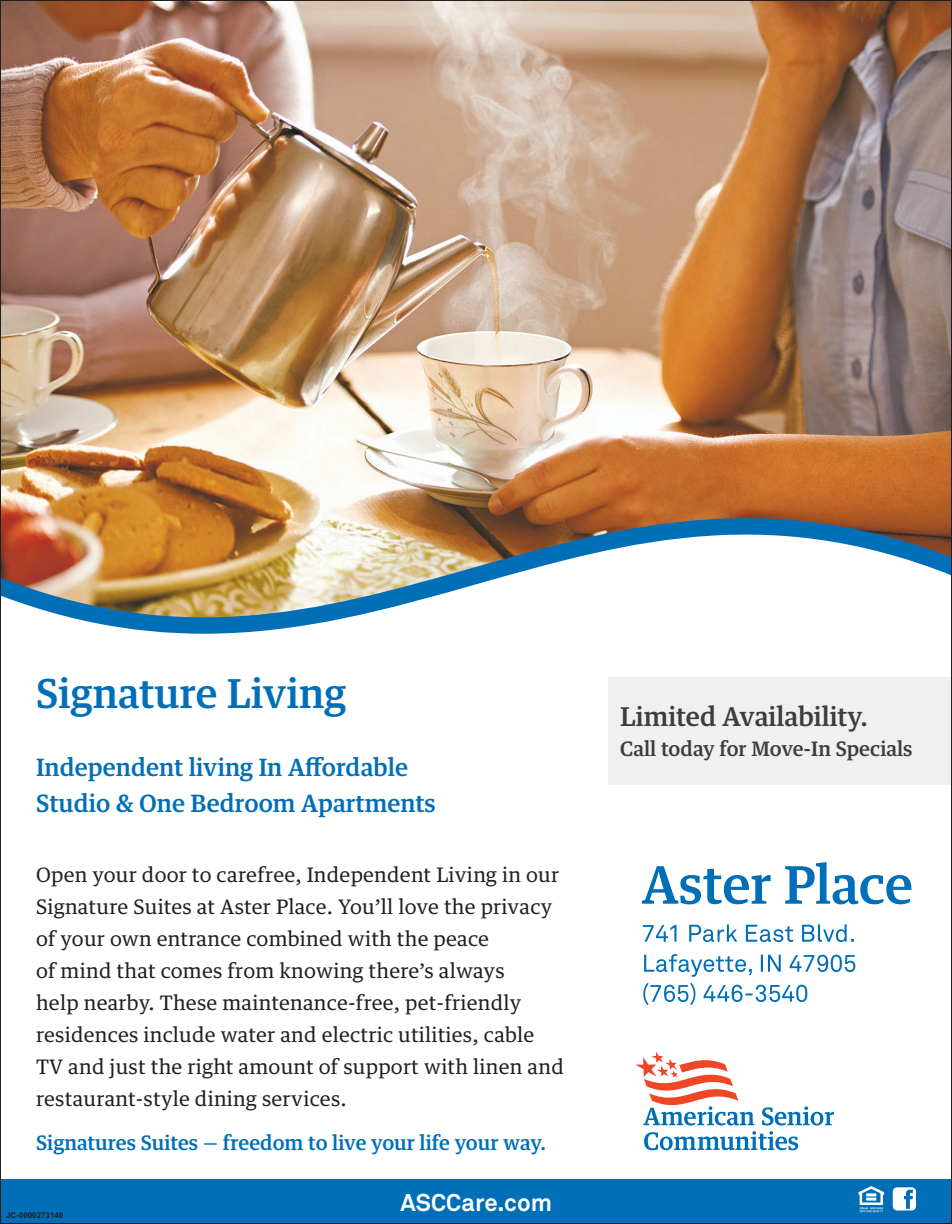
<style>
.page{position:relative;width:952px;height:1224px;background:#fff}
.page>*{position:absolute;margin:0;border:0;box-sizing:border-box;transform-origin:0 0}
.t1{font:500 40px "Guardian Text Egyp";color:#006fb8}
.t2{font:500 26px "Guardian Text Egyp";color:#3d3d3d}
.t3{font:500 24px/36px "Guardian Text Egyp";color:#006fb8}
.t4{font:700 24px "Akkurat Pro";letter-spacing:.005em;color:#fff}
.t5{font:20px/32px "Guardian Text Egyp";letter-spacing:.01em;color:#231f20}
.t6{font:500 20px "Guardian Text Egyp";color:#006fb8}
.t7{font:500 20px "Guardian Text Egyp";color:#3d3d3d}
.t8{font:700 8px "Arial MT Std";color:#231f20}
</style>
<div class="page">
<img style="left:2px;top:2px;width:948px;height:516px">
<svg style="left:2px;top:518px;width:948px;height:116px"></svg>
<div style="left:0;top:1179px;width:952px;height:45px;background:#006fb8"></div>
<svg style="left:858px;top:1186px;width:26px;height:26px"></svg>
<svg style="left:893px;top:1187px;width:23px;height:24px"></svg>
<svg style="left:635px;top:1052px;width:199px;height:98px"></svg>
<div style="left:608px;top:677px;width:344px;height:108px;background:#f1f0f0"></div>
<svg style="left:642px;top:866px;width:128px;height:38px"></svg>
<svg style="left:785px;top:862px;width:126px;height:42px"></svg>
<svg style="left:643px;top:925px;width:33px;height:17px"></svg>
<svg style="left:689px;top:924px;width:48px;height:18px"></svg>
<svg style="left:746px;top:925px;width:47px;height:17px"></svg>
<svg style="left:802px;top:924px;width:52px;height:18px"></svg>
<svg style="left:644px;top:954px;width:137px;height:23px"></svg>
<svg style="left:790px;top:955px;width:65px;height:17px"></svg>
<svg style="left:643px;top:983px;width:52px;height:22px"></svg>
<svg style="left:703px;top:985px;width:104px;height:17px"></svg>
<p class="t1" style="left:36px;top:660px;width:312px">Signature Living</p>
<p class="t3" style="left:36px;top:747px;width:401px">Independent living In Affordable<br>Studio &amp; One Bedroom Apartments</p>
<p class="t5" style="left:36px;top:857px;width:529px">Open your door to carefree, Independent Living in our Signature Suites at Aster Place. You’ll love the privacy of your own entrance combined with the peace<br>of mind that comes from knowing there’s always<br>help nearby. These maintenance-free, pet-friendly residences include water and electric utilities, cable TV and just the right amount of support with linen and restaurant-style dining services.</p>
<p class="t6" style="left:36px;top:1126px;width:512px">Signatures Suites — freedom to live your life your way.</p>
<p class="t8" style="left:6px;top:1210px;width:59px">JC-0000273140</p>
<p class="t4" style="left:400px;top:1188px;width:153px">ASCCare.com</p>
<p class="t2" style="left:620px;top:695px;width:250px">Limited Availability.</p>
<p class="t7" style="left:620px;top:732px;width:294px">Call today for Move-In Specials</p>
</div>
